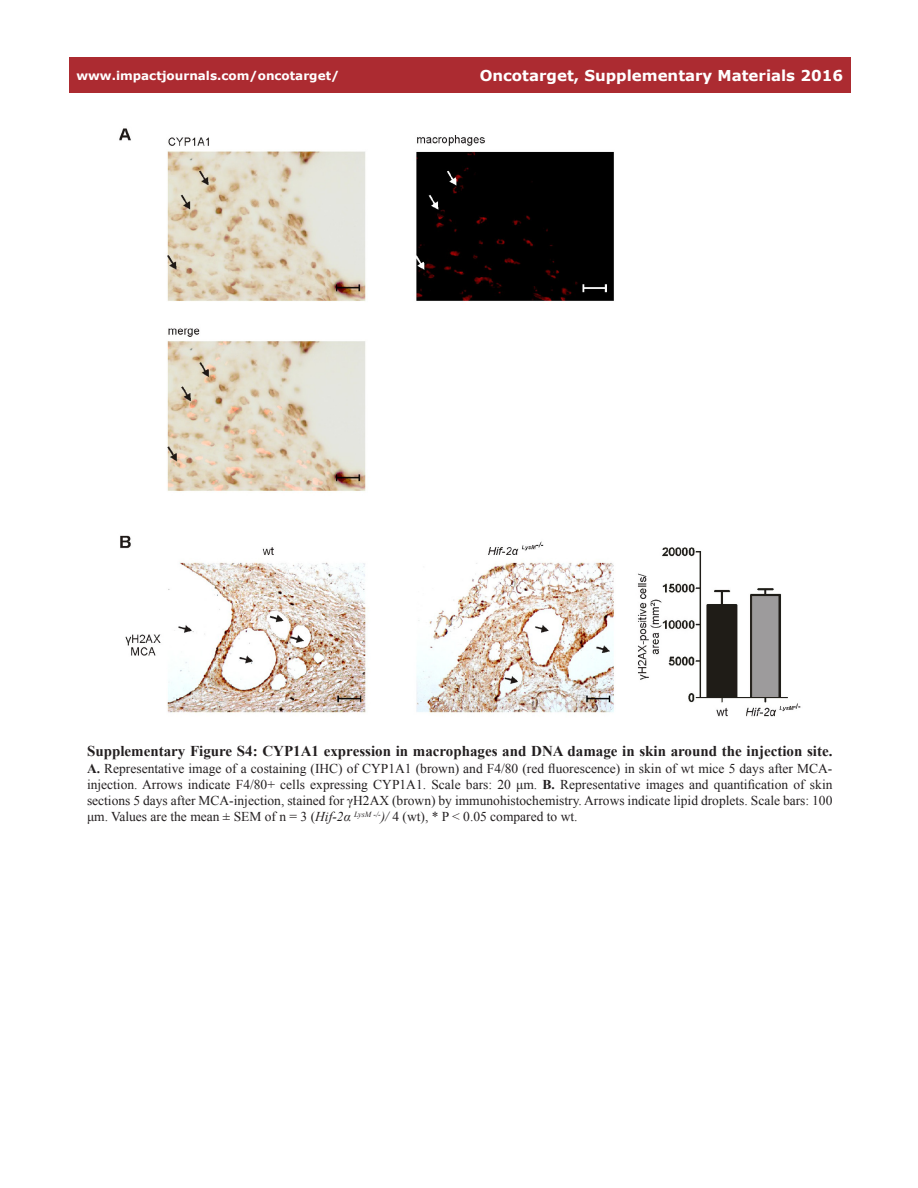
<style>
.page{position:relative;width:918px;height:1188px;background:#fff}
.page>*{position:absolute;margin:0;border:0;box-sizing:border-box;transform-origin:0 0}
.t1{font:700 15px "Times New Roman";color:#231f20}
.t2{font:700 15px "Verdana";color:#fff}
.t3{font:13.5px/16.2px "Times New Roman";color:#231f20;text-align:justify}
.t4{font:700 12px "Verdana";color:#fff}
.s1{font-weight:700}
.s2{font-style:italic}
</style>
<div class="page">
<div style="left:69px;top:57px;width:781px;height:36px;background:#ac2b31"></div>
<img style="left:119px;top:128px;width:682px;height:589px">
<p class="t4" style="left:76px;top:67px;width:264px">www.impactjournals.com/oncotarget/</p>
<p class="t2" style="left:480px;top:65px;width:365px">Oncotarget, Supplementary Materials 2016</p>
<p class="t1" style="left:87px;top:741px;width:747px">Supplementary Figure S4: CYP1A1 expression in macrophages and DNA damage in skin around the injection site.</p>
<p class="t3" style="left:87px;top:760px;width:747px"><span class="s1">A.</span> Representative image of a costaining (IHC) of CYP1A1 (brown) and F4/80 (red fluorescence) in skin of wt mice 5 days after MCA&shy;injection. Arrows indicate F4/80+ cells expressing CYP1A1. Scale bars: 20 μm. <span class="s1">B.</span> Representative images and quantification of skin sections 5 days after MCA-injection, stained for γH2AX (brown) by immunohistochemistry. Arrows indicate lipid droplets. Scale bars: 100 μm. Values are the mean ± SEM of n = 3 (<span class="s2">Hif-2α</span> <sup>LysM</sup> <sup>-/-</sup><span class="s2">)/</span> 4 (wt), * P &lt; 0.05 compared to wt.</p>
</div>
